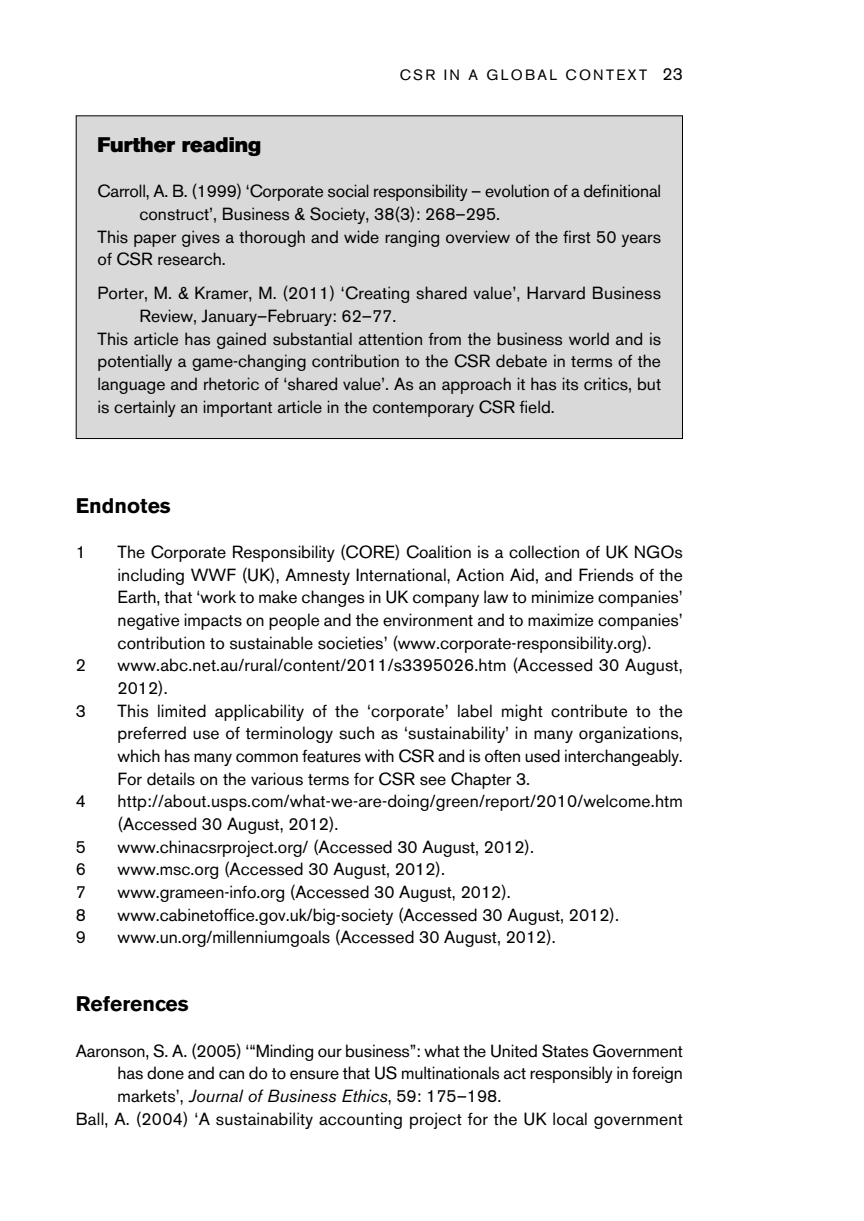
<style>
.page{position:relative;width:864px;height:1221px;background:#fff}
.page>*{position:absolute;margin:0;border:0;box-sizing:border-box;transform-origin:0 0}
.t1{font:700 21px "Akzidenz Grotesk BE";color:#000}
.t2{font:21px "Akzidenz Grotesk BE Super";color:#000}
.t3{font:17.5px/22.6px "Akzidenz Grotesk BE";color:#000;text-align:justify}
.t4{font:italic 17.5px "Akzidenz Grotesk BE";color:#000}
.t5{font:14.88px "Akzidenz Grotesk BE";letter-spacing:.15em;color:#000}
.s1{font-size:17.5px}
.s2{font-style:normal}
</style>
<div class="page">
<div style="left:75px;top:115px;width:608px;height:324px;background:#d9d9d9"></div>
<p class="t5" style="left:400px;top:69px;width:284px">CSR IN A GLOBAL CONTEXT <span class="s1">23</span></p>
<p class="t2" style="left:97px;top:137px;width:165px">Further reading</p>
<p class="t3" style="left:97px;top:182px;width:565px">Carroll, A. B. (1999) ‘Corporate social responsibility – evolution of a definitional</p>
<p class="t3" style="left:139px;top:204px;width:362px">construct’, Business &amp; Society, 38(3): 268–295.</p>
<p class="t3" style="left:97px;top:227px;width:564px">This paper gives a thorough and wide ranging overview of the first 50 years</p>
<p class="t3" style="left:97px;top:250px;width:130px">of CSR research.</p>
<p class="t3" style="left:97px;top:284px;width:564px">Porter, M. &amp; Kramer, M. (2011) ‘Creating shared value’, Harvard Business</p>
<p class="t3" style="left:139px;top:306px;width:258px">Review, January–February: 62–77.</p>
<p class="t3" style="left:97px;top:329px;width:564px">This article has gained substantial attention from the business world and is</p>
<p class="t3" style="left:97px;top:352px;width:564px">potentially a game-changing contribution to the CSR debate in terms of the</p>
<p class="t3" style="left:97px;top:374px;width:564px">language and rhetoric of ‘shared value’. As an approach it has its critics, but</p>
<p class="t3" style="left:97px;top:397px;width:458px">is certainly an important article in the contemporary CSR field.</p>
<p class="t1" style="left:76px;top:498px;width:96px">Endnotes</p>
<p class="t3" style="left:76px;top:542px;width:12px">1</p>
<p class="t3" style="left:117px;top:542px;width:566px">The Corporate Responsibility (CORE) Coalition is a collection of UK NGOs including WWF (UK), Amnesty International, Action Aid, and Friends of the Earth, that ‘work to make changes in UK company law to minimize companies’ negative impacts on people and the environment and to maximize companies’ contribution to sustainable societies’ (www.corporate-responsibility.org).</p>
<p class="t3" style="left:76px;top:655px;width:12px">2</p>
<p class="t3" style="left:117px;top:655px;width:566px">www.abc.net.au/rural/content/2011/s3395026.htm (Accessed 30 August,<br>2012).</p>
<p class="t3" style="left:76px;top:701px;width:12px">3</p>
<p class="t3" style="left:117px;top:701px;width:566px">This limited applicability of the ‘corporate’ label might contribute to the preferred use of terminology such as ‘sustainability’ in many organizations, which has many common features with CSR and is often used interchangeably.<br>For details on the various terms for CSR see Chapter 3.</p>
<p class="t3" style="left:76px;top:791px;width:12px">4</p>
<p class="t3" style="left:117px;top:791px;width:566px">http://about.usps.com/what-we-are-doing/green/report/2010/welcome.htm (Accessed 30 August, 2012).</p>
<p class="t3" style="left:76px;top:837px;width:12px">5</p>
<p class="t3" style="left:117px;top:837px;width:418px">www.chinacsrproject.org/ (Accessed 30 August, 2012).</p>
<p class="t3" style="left:76px;top:859px;width:12px">6</p>
<p class="t3" style="left:117px;top:859px;width:329px">www.msc.org (Accessed 30 August, 2012).</p>
<p class="t3" style="left:76px;top:882px;width:12px">7</p>
<p class="t3" style="left:117px;top:882px;width:394px">www.grameen-info.org (Accessed 30 August, 2012).</p>
<p class="t3" style="left:76px;top:905px;width:12px">8</p>
<p class="t3" style="left:117px;top:905px;width:502px">www.cabinetoffice.gov.uk/big-society (Accessed 30 August, 2012).</p>
<p class="t3" style="left:76px;top:927px;width:12px">9</p>
<p class="t3" style="left:117px;top:927px;width:439px">www.un.org/millenniumgoals (Accessed 30 August, 2012).</p>
<p class="t1" style="left:76px;top:996px;width:114px">References</p>
<p class="t3" style="left:76px;top:1041px;width:608px">Aaronson, S. A. (2005) ‘“Minding our business”: what the United States Government</p>
<p class="t3" style="left:117px;top:1063px;width:566px">has done and can do to ensure that US multinationals act responsibly in foreign</p>
<p class="t4" style="left:117px;top:1089px;width:385px"><span class="s2">markets’,</span> Journal of Business Ethics<span class="s2">, 59: 175–198.</span></p>
<p class="t3" style="left:76px;top:1109px;width:608px">Ball, A. (2004) ‘A sustainability accounting project for the UK local government</p>
</div>
